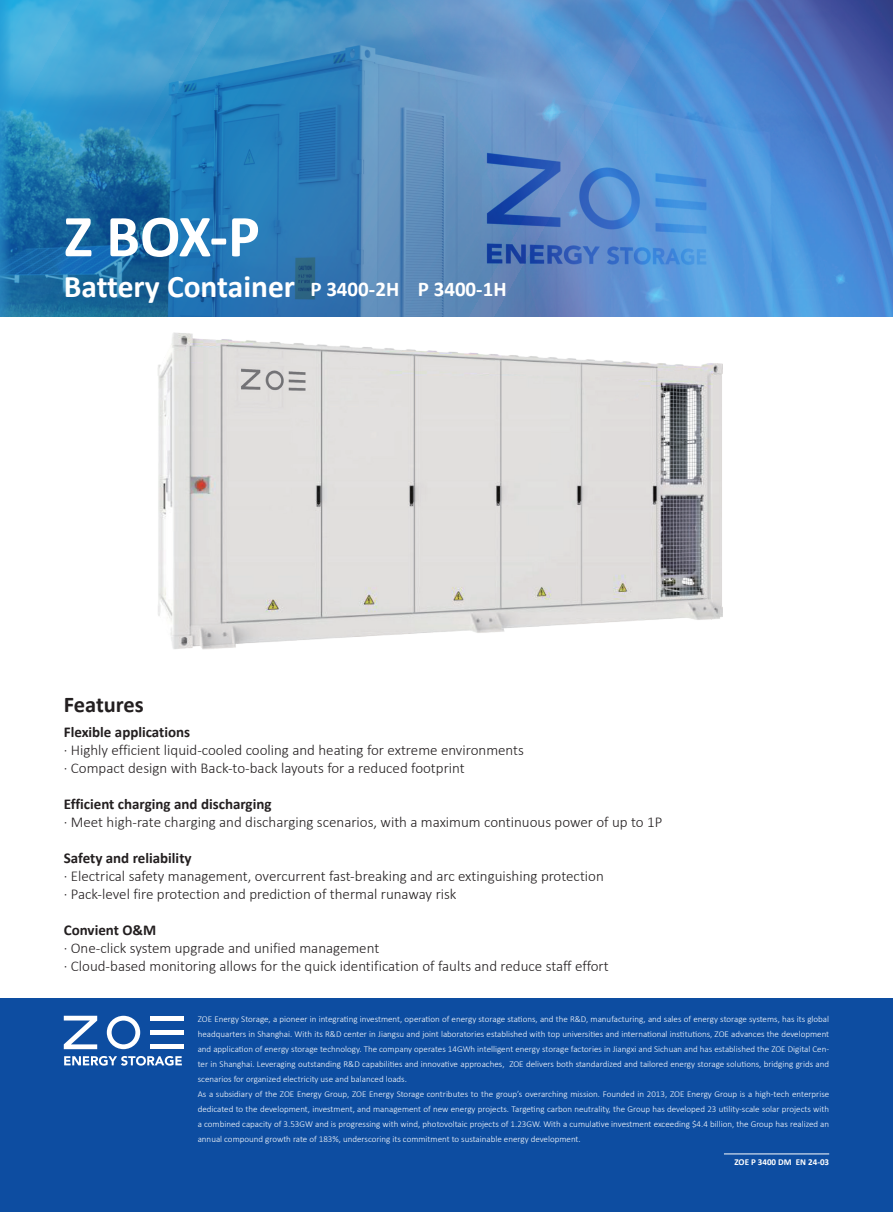
<style>
.page{position:relative;width:893px;height:1212px;background:#fff}
.page>*{position:absolute;margin:0;border:0;box-sizing:border-box;transform-origin:0 0}
.t1{font:700 60px "Calibri";color:#fff}
.t2{font:700 31.5px "Calibri";color:#fff}
.t3{font:700 22.5px "Calibri";color:#231f20}
.t4{font:700 21px "Calibri";color:#fff}
.t5{font:300 15px/18px "Calibri";color:#231f20}
.t6{font:700 15px "Calibri";color:#231f20}
.t7{font:300 9px/15px "Calibri";color:#fff}
.t8{font:700 9px "Calibri";color:#fff}
</style>
<div class="page">
<div style="left:0;top:998px;width:893px;height:214px;background:#0d4da1"></div>
<div style="left:150px;top:1030px;width:33px;height:5px;background:#fff"></div>
<hr style="left:150px;top:1016px;width:33px;height:4px;background:#fff">
<div style="left:150px;top:1044px;width:33px;height:5px;background:#fff"></div>
<svg style="left:64px;top:1016px;width:33px;height:33px"></svg>
<svg style="left:107px;top:1016px;width:33px;height:33px"></svg>
<svg style="left:64px;top:1056px;width:118px;height:9px"></svg>
<img style="left:0;top:0;width:893px;height:317px">
<img style="left:158px;top:332px;width:564px;height:317px">
<hr style="left:724px;top:1153px;width:105px;height:1px;background:#fff">
<h1 class="t1" style="left:64px;top:199px;width:197px">Z BOX-P</h1>
<h2 class="t2" style="left:64px;top:267px;width:233px">Battery Container</h2>
<h3 class="t4" style="left:310px;top:276px;width:198px">P 3400-2H P 3400-1H</h3>
<h3 class="t3" style="left:64px;top:690px;width:82px">Features</h3>
<h3 class="t6" style="left:64px;top:723px;width:128px">Flexible applications</h3>
<h3 class="t5" style="left:64px;top:741px;width:462px">· Highly efficient liquid-cooled cooling and heating for extreme environments · Compact design with Back-to-back layouts for a reduced footprint</h3>
<h3 class="t6" style="left:64px;top:795px;width:209px">Efficient charging and discharging</h3>
<h3 class="t5" style="left:64px;top:813px;width:600px">· Meet high-rate charging and discharging scenarios, with a maximum continuous power of up to 1P</h3>
<h3 class="t6" style="left:64px;top:849px;width:129px">Safety and reliability</h3>
<h3 class="t5" style="left:64px;top:867px;width:542px">· Electrical safety management, overcurrent fast-breaking and arc extinguishing protection · Pack-level fire protection and prediction of thermal runaway risk</h3>
<h3 class="t6" style="left:64px;top:921px;width:94px">Convient O&amp;M</h3>
<h3 class="t5" style="left:64px;top:939px;width:546px">· One-click system upgrade and unified management<br>· Cloud-based monitoring allows for the quick identification of faults and reduce staff effort</h3>
<p class="t7" style="left:198px;top:1011px;width:633px">ZOE Energy Storage, a pioneer in integrating investment, operation of energy storage stations, and the R&amp;D, manufacturing, and sales of energy storage systems, has its global headquarters in Shanghai. With its R&amp;D center in Jiangsu and joint laboratories established with top universities and international institutions, ZOE advances the development and application of energy storage technology. The company operates 14GWh intelligent energy storage factories in Jiangxi and Sichuan and has established the ZOE Digital Cen&shy;ter in Shanghai. Leveraging outstanding R&amp;D capabilities and innovative approaches, ZOE delivers both standardized and tailored energy storage solutions, bridging grids and scenarios for organized electricity use and balanced loads.<br>As a subsidiary of the ZOE Energy Group, ZOE Energy Storage contributes to the group’s overarching mission. Founded in 2013, ZOE Energy Group is a high-tech enterprise dedicated to the development, investment, and management of new energy projects. Targeting carbon neutrality, the Group has developed 23 utility-scale solar projects with a combined capacity of 3.53GW and is progressing with wind, photovoltaic projects of 1.23GW. With a cumulative investment exceeding $4.4 billion, the Group has realized an annual compound growth rate of 183%, underscoring its commitment to sustainable energy development.</p>
<p class="t8" style="left:734px;top:1156px;width:96px">ZOE P 3400 DM EN 24-03</p>
</div>
